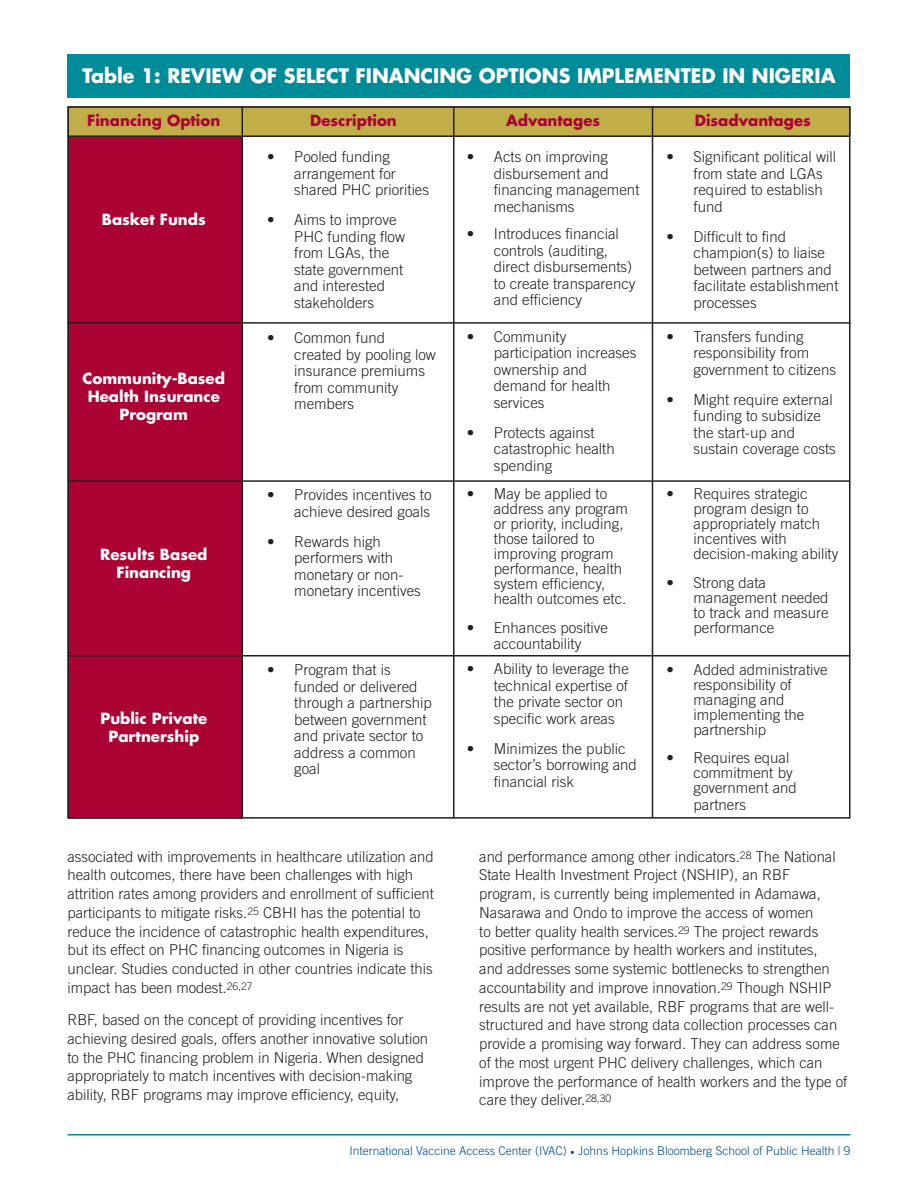
<style>
.page{position:relative;width:918px;height:1188px;background:#fff}
.page>*{position:absolute;margin:0;border:0;box-sizing:border-box;transform-origin:0 0}
.t1{font:700 19.5px "Futura";color:#fff}
.t2{font:300 15px/16.5px "Trade Gothic";color:#231f20}
.t3{font:700 15px/18px "Futura";color:#fff;text-align:center}
.t4{font:700 15px "Futura";color:#ab0333}
.t5{font:300 12px "Trade Gothic";color:#004a8d}
.s1{font-family:"Minion Pro";font-weight:400}
</style>
<div class="page">
<hr style="left:68px;top:1134px;width:782px;height:2px;background:#008b98">
<div style="left:68px;top:136px;width:174px;height:682px;background:#ab0333"></div>
<div style="left:68px;top:135px;width:175px;height:684px;border:2px solid #231f20"></div>
<div style="left:68px;top:107px;width:782px;height:29px;background:#c2ae49"></div>
<div style="left:68px;top:106px;width:782px;height:31px;border:2px solid #231f20"></div>
<svg style="left:242px;top:106px;width:1px;height:29px"></svg>
<hr style="left:68px;top:322px;width:782px;height:2px;background:#231f20">
<hr style="left:69px;top:480px;width:781px;height:2px;background:#231f20">
<hr style="left:69px;top:655px;width:781px;height:2px;background:#231f20">
<hr style="left:453px;top:107px;width:1px;height:711px;background:#231f20">
<hr style="left:652px;top:107px;width:1px;height:711px;background:#231f20">
<div style="left:68px;top:54px;width:782px;height:43px;background:#008b98"></div>
<p class="t1" style="left:82px;top:62px;width:755px">Table 1: REVIEW OF SELECT FINANCING OPTIONS IMPLEMENTED IN NIGERIA</p>
<p class="t4" style="left:87px;top:110px;width:135px">Financing Option</p>
<p class="t4" style="left:310px;top:110px;width:88px">Description</p>
<p class="t4" style="left:506px;top:110px;width:96px">Advantages</p>
<p class="t4" style="left:695px;top:110px;width:118px">Disadvantages</p>
<p class="t3" style="left:102px;top:210px;width:105px">Basket Funds</p>
<p class="t3" style="left:83px;top:369px;width:144px">Community-Based<br>Health Insurance<br>Program</p>
<p class="t3" style="left:100px;top:545px;width:109px">Results Based<br>Financing</p>
<p class="t3" style="left:100px;top:709px;width:108px">Public Private<br>Partnership</p>
<p class="t2" style="left:294px;top:149px;width:136px;text-indent:-27px">• Pooled funding arrangement for shared PHC priorities</p>
<p class="t2" style="left:294px;top:212px;width:112px;text-indent:-27px">• Aims to improve<br>PHC funding fow from LGAs, the state government and interested stakeholders</p>
<p class="t2" style="left:494px;top:149px;width:147px;text-indent:-27px">• Acts on improving disbursement and fnancing management mechanisms</p>
<p class="t2" style="left:494px;top:225px;width:143px;text-indent:-27px">• Introduces fnancial controls (auditing, direct disbursements) to create transparency and effciency</p>
<p class="t2" style="left:294px;top:329px;width:143px;text-indent:-27px">• Common fund created by pooling low insurance premiums from community members</p>
<p class="t2" style="left:494px;top:328px;width:144px;text-indent:-27px">• Community participation increases ownership and demand for health services</p>
<p class="t2" style="left:494px;top:424px;width:122px;text-indent:-27px">• Protects against catastrophic health spending</p>
<p class="t2" style="left:694px;top:149px;width:144px;text-indent:-27px">• Signifcant political will from state and LGAs required to establish fund</p>
<p class="t2" style="left:694px;top:228px;width:147px;text-indent:-27px">• Diffcult to fnd champion(s) to liaise between partners and facilitate establishment processes</p>
<p class="t2" style="left:694px;top:328px;width:144px;text-indent:-27px">• Transfers funding responsibility from government to citizens</p>
<p class="t2" style="left:694px;top:391px;width:144px;text-indent:-27px">• Might require external funding to subsidize the start-up and sustain coverage costs</p>
<p class="t2" style="left:267px;top:486px;width:166px;text-align:right">• Provides incentives to achieve desired goals</p>
<p class="t2" style="left:294px;top:533px;width:128px;text-indent:-27px">• Rewards high performers with monetary or non&shy;monetary incentives</p>
<p class="t2" style="left:494px;top:486px;width:136px;line-height:15px;text-indent:-27px">• May be applied to address any program or priority, including, those tailored to improving program performance, health system effciency, health outcomes etc.</p>
<p class="t2" style="left:694px;top:486px;width:146px;line-height:15px;text-indent:-27px">• Requires strategic program design to appropriately match incentives with decision-making ability</p>
<p class="t2" style="left:694px;top:575px;width:137px;line-height:15px;text-indent:-27px">• Strong data management needed</p>
<p class="t2" style="left:694px;top:605px;width:137px;line-height:15px">to track and measure performance</p>
<p class="t2" style="left:467px;top:619px;width:143px;text-align:center">• Enhances positive accountability</p>
<p class="t2" style="left:294px;top:661px;width:139px;text-indent:-27px">• Program that is funded or delivered through a partnership between government and private sector to address a common goal</p>
<p class="t2" style="left:494px;top:661px;width:136px;text-indent:-27px">• Ability to leverage the technical expertise of the private sector on specifc work areas</p>
<p class="t2" style="left:494px;top:740px;width:145px;text-indent:-27px">• Minimizes the public sector’s borrowing and fnancial risk</p>
<p class="t2" style="left:694px;top:662px;width:136px;line-height:15px;text-indent:-27px">• Added administrative responsibility of managing and implementing the partnership</p>
<p class="t2" style="left:694px;top:750px;width:105px;line-height:15px;text-indent:-27px">• Requires equal commitment by government and</p>
<p class="t2" style="left:694px;top:796px;width:54px">partners</p>
<p class="t2" style="left:479px;top:847px;width:370px;line-height:18.8px">and performance among other indicators.<sup>28</sup> The National State Health Investment Project (NSHIP), an RBF program, is currently being implemented in Adamawa, Nasarawa and Ondo to improve the access of women<br>to better quality health services.<sup>29</sup> The project rewards positive performance by health workers and institutes,<br>and addresses some systemic bottlenecks to strengthen accountability and improve innovation.<sup>29</sup> Though NSHIP results are not yet available, RBF programs that are well&shy;structured and have strong data collection processes can provide a promising way forward. They can address some of the most urgent PHC delivery challenges, which can improve the performance of health workers and the type of care they deliver.<sup>28,30</sup></p>
<p class="t5" style="left:349px;top:1144px;width:502px">International Vaccine Access Center (IVAC) <span class="s1">•</span> Johns Hopkins Bloomberg School of Public Health | 9</p>
<p class="t2" style="left:68px;top:847px;width:368px;line-height:18.8px">associated with improvements in healthcare utilization and health outcomes, there have been challenges with high attrition rates among providers and enrollment of suffcient participants to mitigate risks.<sup>25</sup> CBHI has the potential to reduce the incidence of catastrophic health expenditures, but its effect on PHC fnancing outcomes in Nigeria is unclear. Studies conducted in other countries indicate this impact has been modest.<sup>26,27</sup></p>
<p class="t2" style="left:68px;top:1010px;width:362px;line-height:18.8px">RBF, based on the concept of providing incentives for achieving desired goals, offers another innovative solution to the PHC fnancing problem in Nigeria. When designed appropriately to match incentives with decision-making ability, RBF programs may improve effciency, equity,</p>
</div>
